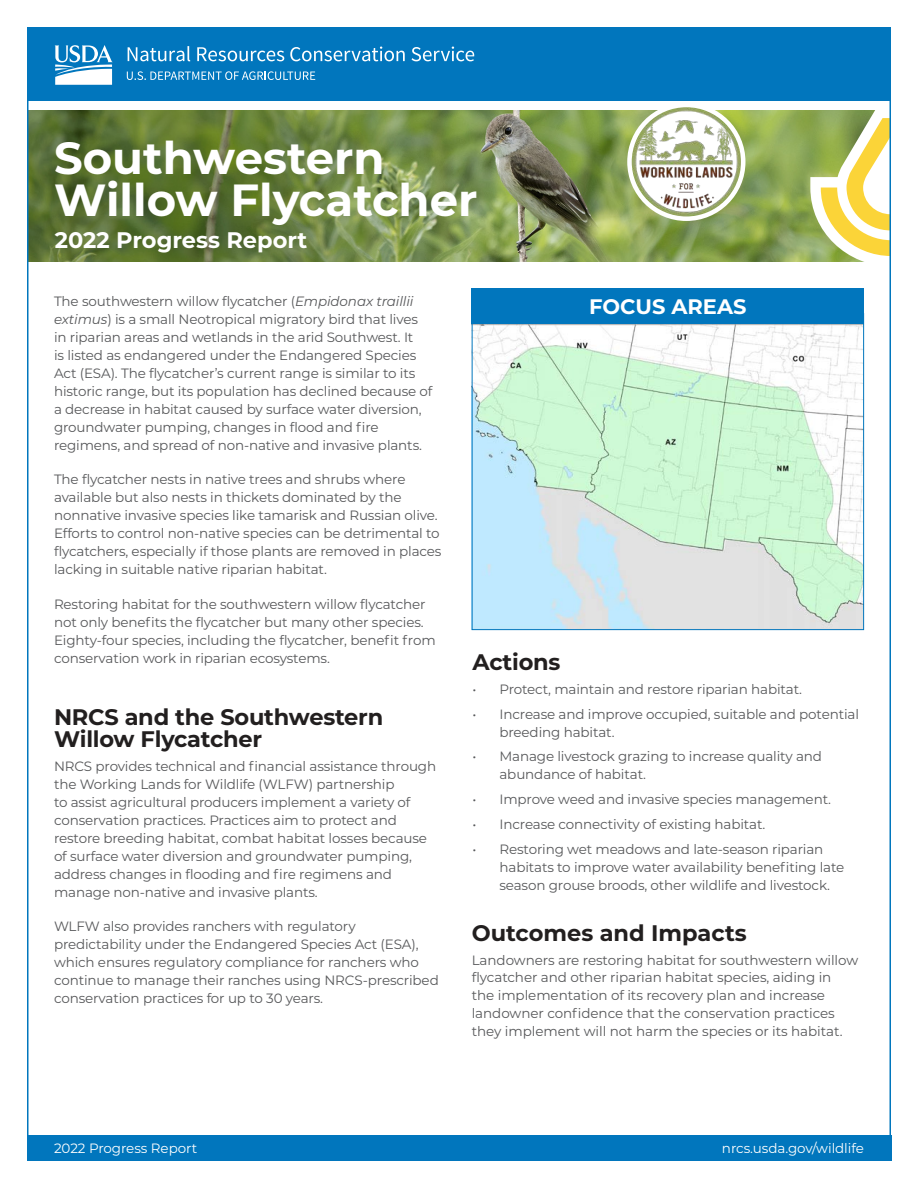
<style>
.page{position:relative;width:918px;height:1188px;background:#fff}
.page>*{position:absolute;margin:0;border:0;box-sizing:border-box;transform-origin:0 0}
.t1{font:700 45px/42px "Montserrat";color:#fff}
.t2{font:700 22.5px/22.5px "Montserrat";letter-spacing:-.01em;color:#221f1f}
.t3{font:700 22.5px "Montserrat";color:#fff}
.t4{font:700 21px "Montserrat";color:#fff}
.t5{font:13.5px/18px "Montserrat";letter-spacing:-.01em;color:#57585a}
.t6{font:13.5px "Montserrat";letter-spacing:-.005em;color:#fff}
.s1{font-style:italic}
</style>
<div class="page">
<img style="left:474px;top:324px;width:388px;height:304px">
<div style="left:27px;top:27px;width:863px;height:74px;background:#0176bd"></div>
<div style="left:27px;top:1135px;width:864px;height:26px;background:#0176bd"></div>
<img style="left:30px;top:110px;width:780px;height:152px">
<svg style="left:810px;top:110px;width:78px;height:152px"></svg>
<svg style="left:128px;top:46px;width:62px;height:15px"></svg>
<svg style="left:197px;top:47px;width:87px;height:14px"></svg>
<svg style="left:290px;top:47px;width:115px;height:14px"></svg>
<svg style="left:411px;top:47px;width:63px;height:14px"></svg>
<svg style="left:127px;top:71px;width:188px;height:9px"></svg>
<svg style="left:55px;top:45px;width:58px;height:40px"></svg>
<div style="left:472px;top:288px;width:392px;height:36px;background:#0176bd"></div>
<div style="left:472px;top:313px;width:392px;height:317px;border:1px solid #0176bd"></div>
<img style="left:629px;top:105px;width:114px;height:114px;border-radius:57px">
<div style="left:627px;top:103px;width:118px;height:118px;border:5px solid #fff;border-radius:50%"></div>
<h1 class="t1" style="left:54px;top:139px;width:425px">Southwestern<br>Willow Flycatcher</h1>
<h2 class="t3" style="left:55px;top:230px;width:254px">2022 Progress Report</h2>
<p class="t5" style="left:54px;top:293px;width:380px">The southwestern willow flycatcher (<span class="s1">Empidonax traillii extimus</span>) is a small Neotropical migratory bird that lives in riparian areas and wetlands in the arid Southwest. It<br>is listed as endangered under the Endangered Species Act (ESA). The flycatcher’s current range is similar to its historic range, but its population has declined because of a decrease in habitat caused by surface water diversion, groundwater pumping, changes in flood and fire regimens, and spread of non-native and invasive plants.</p>
<p class="t5" style="left:54px;top:471px;width:389px">The flycatcher nests in native trees and shrubs where available but also nests in thickets dominated by the nonnative invasive species like tamarisk and Russian olive.<br>Efforts to control non-native species can be detrimental to flycatchers, especially if those plants are removed in places lacking in suitable native riparian habitat.</p>
<p class="t5" style="left:54px;top:596px;width:383px">Restoring habitat for the southwestern willow flycatcher not only benefits the flycatcher but many other species.<br>Eighty-four species, including the flycatcher, benefit from conservation work in riparian ecosystems.</p>
<h2 class="t2" style="left:54px;top:706px;width:331px">NRCS and the Southwestern<br>Willow Flycatcher</h2>
<p class="t5" style="left:54px;top:758px;width:384px">NRCS provides technical and financial assistance through the Working Lands for Wildlife (WLFW) partnership<br>to assist agricultural producers implement a variety of conservation practices. Practices aim to protect and restore breeding habitat, combat habitat losses because of surface water diversion and groundwater pumping, address changes in flooding and fire regimens and manage non-native and invasive plants.</p>
<p class="t5" style="left:54px;top:918px;width:386px">WLFW also provides ranchers with regulatory predictability under the Endangered Species Act (ESA), which ensures regulatory compliance for ranchers who continue to manage their ranches using NRCS-prescribed conservation practices for up to 30 years.</p>
<h3 class="t4" style="left:589px;top:297px;width:159px">FOCUS AREAS</h3>
<h2 class="t2" style="left:472px;top:652px;width:90px">Actions</h2>
<p class="t5" style="left:472px;top:680px;width:331px">• Protect, maintain and restore riparian habitat.</p>
<p class="t5" style="left:500px;top:705px;width:361px;text-indent:-27px">• Increase and improve occupied, suitable and potential breeding habitat.</p>
<p class="t5" style="left:500px;top:748px;width:324px;text-indent:-27px">• Manage livestock grazing to increase quality and abundance of habitat.</p>
<p class="t5" style="left:472px;top:791px;width:360px">• Improve weed and invasive species management.</p>
<p class="t5" style="left:472px;top:815px;width:294px">• Increase connectivity of existing habitat.</p>
<p class="t5" style="left:500px;top:840px;width:346px;text-indent:-27px">• Restoring wet meadows and late-season riparian habitats to improve water availability benefiting late season grouse broods, other wildlife and livestock.</p>
<h2 class="t2" style="left:472px;top:922px;width:277px">Outcomes and Impacts</h2>
<p class="t5" style="left:472px;top:951px;width:388px">Landowners are restoring habitat for southwestern willow flycatcher and other riparian habitat species, aiding in<br>the implementation of its recovery plan and increase landowner confidence that the conservation practices they implement will not harm the species or its habitat.</p>
<p class="t6" style="left:54px;top:1141px;width:145px">2022 Progress Report</p>
<p class="t6" style="left:722px;top:1141px;width:144px">nrcs.usda.gov/wildlife</p>
</div>
